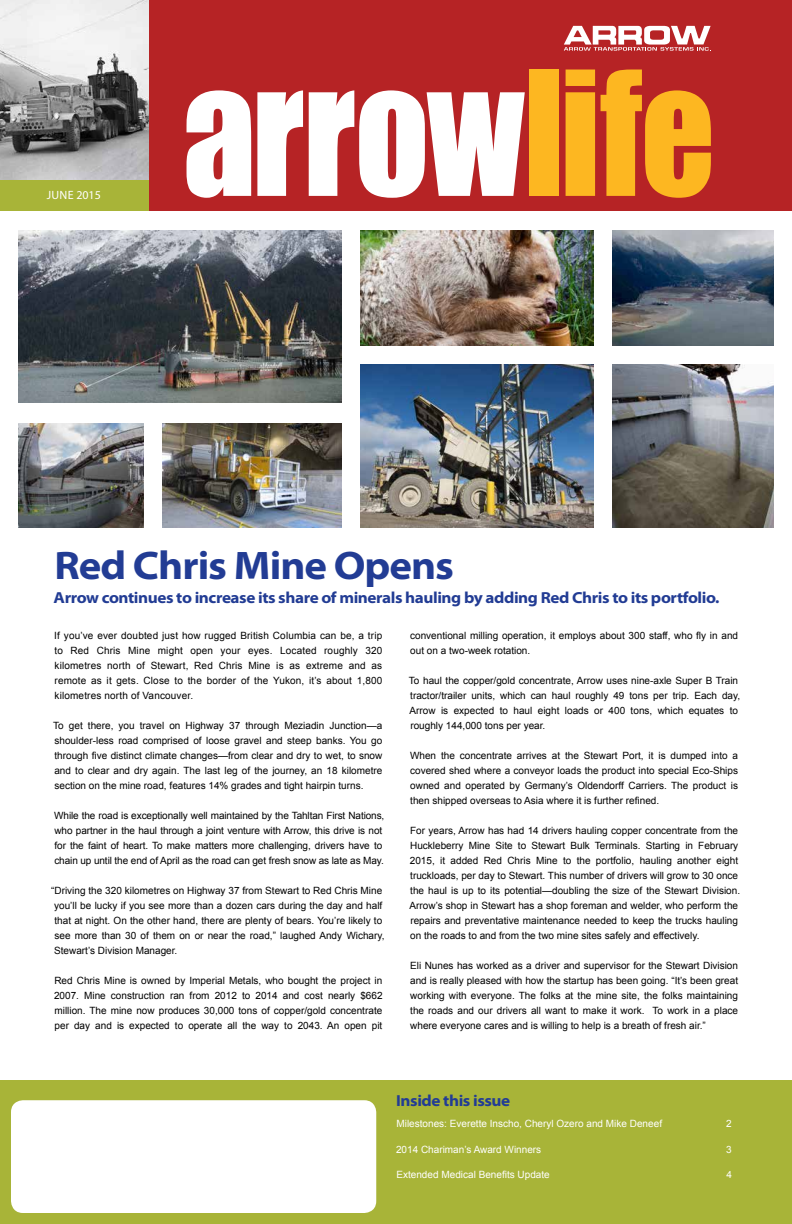
<style>
.page{position:relative;width:792px;height:1224px;background:#fff}
.page>*{position:absolute;margin:0;border:0;box-sizing:border-box;transform-origin:0 0}
.t1{font:159.9px "Impact";letter-spacing:-.005em;color:#fff;scale:.91 1}
.t2{font:700 semi-expanded 40px "Myriad Pro";letter-spacing:-.025em;color:#223c94}
.t3{font:700 semi-expanded 16px "Myriad Pro";letter-spacing:-.025em;color:#223c94}
.t4{font:12px "Myriad Pro";letter-spacing:.01em;color:#fff}
.t5{font:10px/15px "Arial";color:#000;text-align:justify}
.t6{font:10px "Arial";color:#fff}
.s1{color:#fdb721}
</style>
<div class="page">
<div style="left:0;top:1080px;width:792px;height:144px;background:#a8b438"></div>
<div style="left:148px;top:0;width:644px;height:210px;background:#b62325"></div>
<div style="left:0;top:180px;width:148px;height:30px;background:#a8b438"></div>
<div style="left:11px;top:1100px;width:365px;height:113px;background:#fff;border-radius:12px"></div>
<img style="left:360px;top:365px;width:234px;height:162px">
<svg style="left:564px;top:26px;width:147px;height:25px"></svg>
<img style="left:0;top:0;width:148px;height:180px">
<img style="left:162px;top:423px;width:180px;height:104px">
<img style="left:612px;top:230px;width:162px;height:116px">
<img style="left:360px;top:230px;width:234px;height:116px">
<img style="left:18px;top:423px;width:126px;height:104px">
<img style="left:612px;top:365px;width:162px;height:162px">
<img style="left:18px;top:230px;width:324px;height:172px">
<p class="t4" style="left:47px;top:188px;width:56px">JUNE 2015</p>
<h1 class="t1" style="left:183px;top:9px;width:587px">arrow<span class="s1">life</span></h1>
<h2 class="t2" style="left:54px;top:543px;width:401px">Red Chris Mine Opens</h2>
<h3 class="t3" style="left:54px;top:589px;width:667px">Arrow continues to increase its share of minerals hauling by adding Red Chris to its portfolio.</h3>
<p class="t5" style="left:54px;top:629px;width:330px">If you’ve ever doubted just how rugged British Columbia can be, a trip to Red Chris Mine might open your eyes. Located roughly 320 kilometres north of Stewart, Red Chris Mine is as extreme and as remote as it gets. Close to the border of the Yukon, it’s about 1,800 kilometres north of Vancouver.</p>
<p class="t5" style="left:53px;top:719px;width:331px">To get there, you travel on Highway 37 through Meziadin Junction—a shoulder-less road comprised of loose gravel and steep banks. You go through five distinct climate changes—from clear and dry to wet, to snow and to clear and dry again. The last leg of the journey, an 18 kilometre section on the mine road, features 14% grades and tight hairpin turns.</p>
<p class="t5" style="left:54px;top:809px;width:332px;text-align:left">While the road is exceptionally well maintained by the Tahltan First Nations, who partner in the haul through a joint venture with Arrow, this drive is not for the faint of heart. To make matters more challenging, drivers have to chain up until the end of April as the road can get fresh snow as late as May.</p>
<p class="t5" style="left:51px;top:884px;width:335px;text-align:left">“Driving the 320 kilometres on Highway 37 from Stewart to Red Chris Mine you’ll be lucky if you see more than a dozen cars during the day and half that at night. On the other hand, there are plenty of bears. You’re likely to see more than 30 of them on or near the road,” laughed Andy Wichary, Stewart’s Division Manager.</p>
<p class="t5" style="left:54px;top:974px;width:330px">Red Chris Mine is owned by Imperial Metals, who bought the project in 2007. Mine construction ran from 2012 to 2014 and cost nearly $662 million. The mine now produces 30,000 tons of copper/gold concentrate per day and is expected to operate all the way to 2043. An open pit</p>
<p class="t5" style="left:410px;top:629px;width:329px">conventional milling operation, it employs about 300 staff, who fly in and out on a two-week rotation.</p>
<p class="t5" style="left:409px;top:674px;width:333px;text-align:left">To haul the copper/gold concentrate, Arrow uses nine-axle Super B Train tractor/trailer units, which can haul roughly 49 tons per trip. Each day, Arrow is expected to haul eight loads or 400 tons, which equates to roughly 144,000 tons per year.</p>
<p class="t5" style="left:410px;top:749px;width:330px">When the concentrate arrives at the Stewart Port, it is dumped into a covered shed where a conveyor loads the product into special Eco-Ships owned and operated by Germany’s Oldendorff Carriers. The product is then shipped overseas to Asia where it is further refined.</p>
<p class="t5" style="left:410px;top:824px;width:332px;text-align:left">For years, Arrow has had 14 drivers hauling copper concentrate from the Huckleberry Mine Site to Stewart Bulk Terminals. Starting in February 2015, it added Red Chris Mine to the portfolio, hauling another eight truckloads, per day to Stewart. This number of drivers will grow to 30 once the haul is up to its potential—doubling the size of the Stewart Division.<br>Arrow’s shop in Stewart has a shop foreman and welder, who perform the repairs and preventative maintenance needed to keep the trucks hauling on the roads to and from the two mine sites safely and effectively.</p>
<p class="t5" style="left:410px;top:959px;width:329px">Eli Nunes has worked as a driver and supervisor for the Stewart Division and is really pleased with how the startup has been going. “It’s been great working with everyone. The folks at the mine site, the folks maintaining the roads and our drivers all want to make it work. To work in a place where everyone cares and is willing to help is a breath of fresh air.”</p>
<h3 class="t3" style="left:396px;top:1092px;width:116px">Inside this issue</h3>
<p class="t6" style="left:396px;top:1117px;width:267px">Milestones: Everette Inscho, Cheryl Ozero and Mike Deneef</p>
<p class="t6" style="left:726px;top:1117px;width:7px">2</p>
<p class="t6" style="left:396px;top:1143px;width:147px">2014 Chariman’s Award Winners</p>
<p class="t6" style="left:726px;top:1143px;width:7px">3</p>
<p class="t6" style="left:396px;top:1168px;width:155px">Extended Medical Benefits Update</p>
<p class="t6" style="left:726px;top:1168px;width:7px">4</p>
</div>
